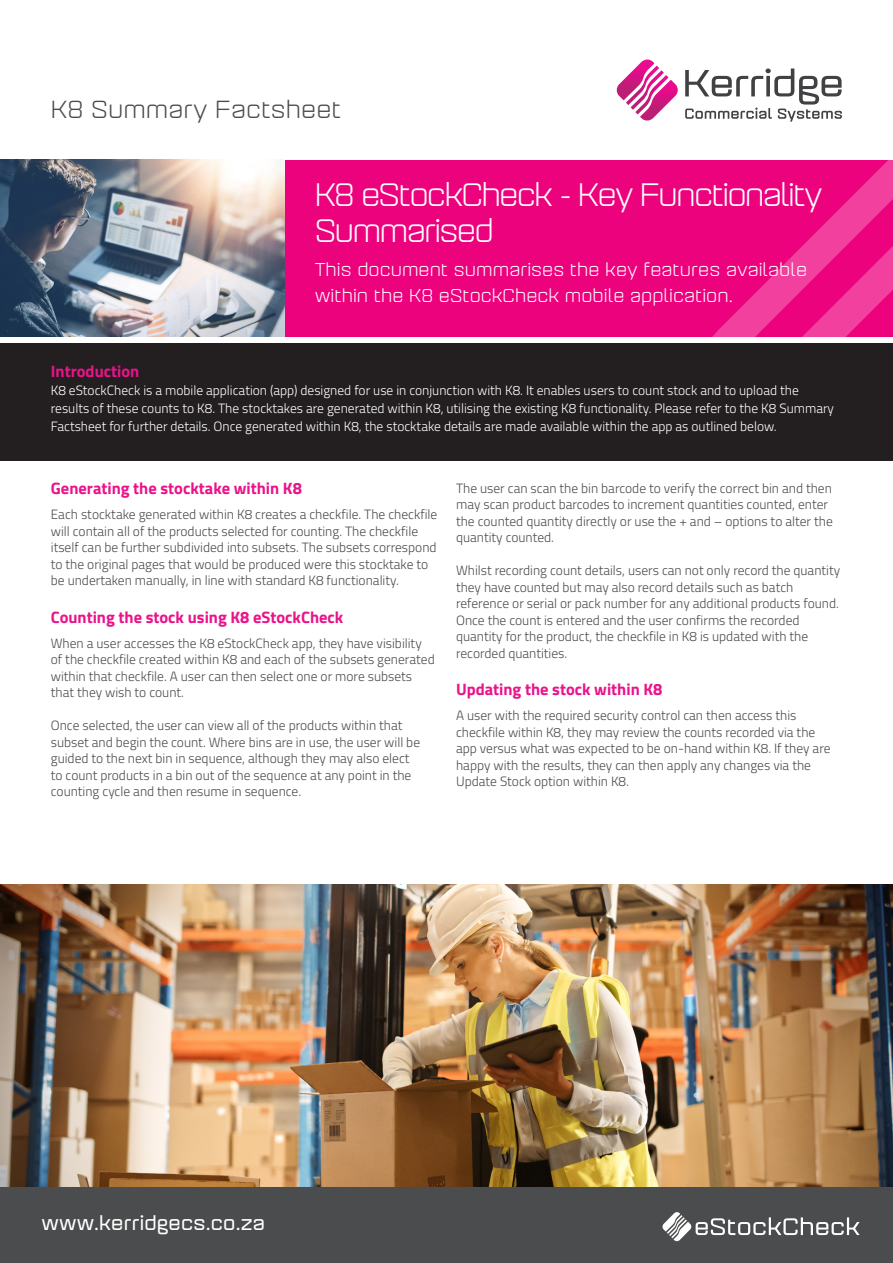
<style>
.page{position:relative;width:893px;height:1263px;background:#fff}
.page>*{position:absolute;margin:0;border:0;box-sizing:border-box;transform-origin:0 0}
.t1{font:31.5px/36px "Aguda";letter-spacing:-.06em;color:#fff}
.t2{font:24px "Aguda";color:#4b4c4d}
.t3{font:700 19.5px "Aguda";letter-spacing:.01em;color:#fff}
.t4{font:18px/25.5px "Aguda";color:#fff}
.t5{font:700 16.5px "Titillium";color:#eb128a}
.t6{font:300 13.5px/16.5px "Titillium";color:#4b4c4d}
.t7{font:300 13.5px/18px "Titillium";color:#fff}
</style>
<div class="page">
<img style="left:0;top:159px;width:156px;height:178px">
<svg style="left:156px;top:159px;width:45px;height:302px;background:#cbc3c2"></svg>
<svg style="left:201px;top:159px;width:45px;height:302px;background:#cdc5c2"></svg>
<svg style="left:246px;top:59px;width:411px;height:402px"></svg>
<svg style="left:292px;top:66px;width:601px;height:395px;fill:#ed027e"></svg>
<img style="left:626px;top:66px;width:33px;height:39px">
<img style="left:631px;top:70px;width:33px;height:40px">
<img style="left:616px;top:60px;width:38px;height:40px">
<img style="left:635px;top:75px;width:34px;height:39px">
<img style="left:640px;top:80px;width:39px;height:41px">
<svg style="left:685px;top:69px;width:157px;height:53px"></svg>
<div style="left:0;top:343px;width:893px;height:117px;background:#231f20"></div>
<img style="left:0;top:884px;width:893px;height:303px">
<div style="left:0;top:1187px;width:893px;height:76px;background:#4b4c4d"></div>
<svg style="left:662px;top:1212px;width:198px;height:29px"></svg>
<p class="t2" style="left:51px;top:95px;width:292px">K8 Summary Factsheet</p>
<p class="t1" style="left:315px;top:177px;width:510px">K8 eStockCheck - Key Functionality<br>Summarised</p>
<p class="t4" style="left:315px;top:257px;width:494px">This document summarises the key features available within the K8 eStockCheck mobile application.</p>
<p class="t5" style="left:51px;top:358px;width:90px">Introduction</p>
<p class="t7" style="left:51px;top:380px;width:749px">K8 eStockCheck is a mobile application (app) designed for use in conjunction with K8. It enables users to count stock and to upload the</p>
<p class="t7" style="left:51px;top:398px;width:785px">results of these counts to K8. The stocktakes are generated within K8, utilising the existing K8 functionality. Please refer to the K8 Summary<br>Factsheet for further details. Once generated within K8, the stocktake details are made available within the app as outlined below.</p>
<p class="t5" style="left:51px;top:476px;width:253px">Generating the stocktake within K8</p>
<p class="t6" style="left:51px;top:506px;width:388px">Each stocktake generated within K8 creates a checkfile. The checkfile will contain all of the products selected for counting. The checkfile itself can be further subdivided into subsets. The subsets correspond to the original pages that would be produced were this stocktake to be undertaken manually, in line with standard K8 functionality.</p>
<p class="t5" style="left:51px;top:604px;width:294px">Counting the stock using K8 eStockCheck</p>
<p class="t6" style="left:51px;top:634px;width:385px">When a user accesses the K8 eStockCheck app, they have visibility of the checkfile created within K8 and each of the subsets generated within that checkfile. A user can then select one or more subsets that they wish to count.</p>
<p class="t6" style="left:51px;top:717px;width:371px">Once selected, the user can view all of the products within that subset and begin the count. Where bins are in use, the user will be guided to the next bin in sequence, although they may also elect to count products in a bin out of the sequence at any point in the counting cycle and then resume in sequence.</p>
<p class="t6" style="left:456px;top:479px;width:378px">The user can scan the bin barcode to verify the correct bin and then may scan product barcodes to increment quantities counted, enter the counted quantity directly or use the + and – options to alter the quantity counted.</p>
<p class="t6" style="left:456px;top:561px;width:386px">Whilst recording count details, users can not only record the quantity they have counted but may also record details such as batch reference or serial or pack number for any additional products found.</p>
<p class="t6" style="left:456px;top:611px;width:354px">Once the count is entered and the user confirms the recorded quantity for the product, the checkfile in K8 is updated with the recorded quantities.</p>
<p class="t5" style="left:456px;top:677px;width:208px">Updating the stock within K8</p>
<p class="t6" style="left:456px;top:706px;width:376px">A user with the required security control can then access this checkfile within K8, they may review the counts recorded via the app versus what was expected to be on-hand within K8. If they are happy with the results, they can then apply any changes via the Update Stock option within K8.</p>
<p class="t3" style="left:41px;top:1211px;width:225px">www.kerridgecs.co.za</p>
</div>
